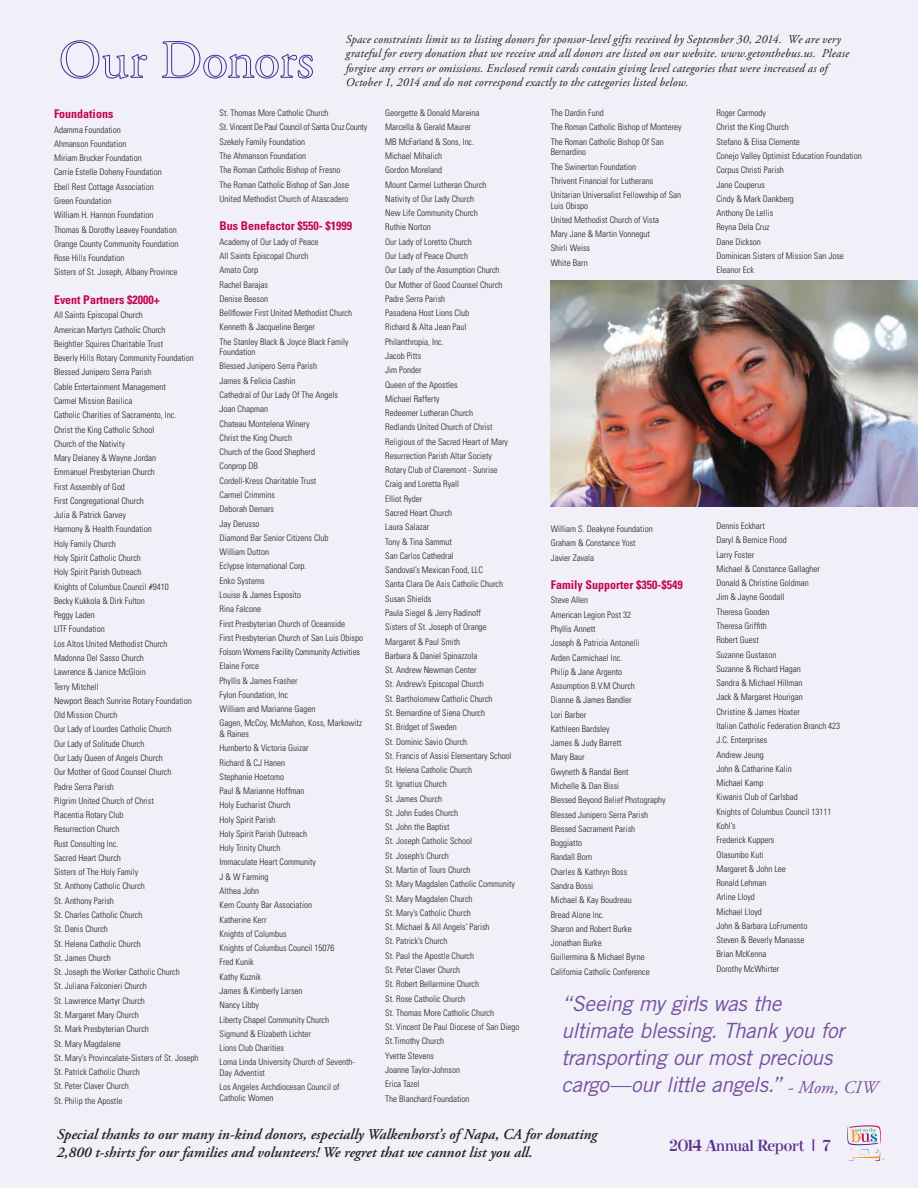
<style>
.page{position:relative;width:918px;height:1188px;background:#f1eff7}
.page>*{position:absolute;margin:0;border:0;box-sizing:border-box;transform-origin:0 0}
.t1{font:italic 21px/27px "Trade Gothic";letter-spacing:-.02em;color:#7450a0}
.t2{font:18px "Elroy";letter-spacing:-.01em;color:#5b2e91}
.t3{font:italic 600 15px/18px "Adobe Garamond Pro";color:#231f20}
.t4{font:italic 12px/14.4px "Adobe Garamond Pro";letter-spacing:.015em;color:#231f20}
.t5{font:700 condensed 12px "Univers LT Std";color:#c30456}
.t6{font:300 condensed 9px/14.2px "Univers LT Std";color:#231f20}
.s1{font-family:"Adobe Garamond Pro";font-size:18px}
.s2{font-family:"Clarendon"}
</style>
<div class="page">
<svg style="left:60px;top:40px;width:87px;height:39px"></svg>
<svg style="left:162px;top:41px;width:151px;height:38px"></svg>
<svg style="left:847px;top:1125px;width:37px;height:36px"></svg>
<img style="left:551px;top:281px;width:367px;height:226px">
<p class="t4" style="left:346px;top:32px;width:505px">Space constraints limit us to listing donors for sponsor-level gifts received by September 30, 2014. We are very grateful for every donation that we receive and all donors are listed on our website. www.getonthebus.us. Please forgive any errors or omissions. Enclosed remit cards contain giving level categories that were increased as of October 1, 2014 and do not correspond exactly to the categories listed below.</p>
<p class="t6" style="left:220px;top:106px;width:149px">St. Thomas More Catholic Church<br>St. Vincent De Paul Council of Santa Cruz County Szekely Family Foundation<br>The Ahmanson Foundation<br>The Roman Catholic Bishop of Fresno<br>The Roman Catholic Bishop of San Jose United Methodist Church of Atascadero</p>
<h3 class="t5" style="left:220px;top:219px;width:134px">Bus Benefactor $550- $1999</h3>
<p class="t6" style="left:220px;top:234px;width:134px">Academy of Our Lady of Peace<br>All Saints Episcopal Church<br>Amato Corp<br>Rachel Barajas<br>Denise Beeson<br>Bellflower First United Methodist Church<br>Kenneth &amp; Jacqueline Berger<br>The Stanley Black &amp; Joyce Black Family</p>
<p class="t6" style="left:220px;top:345px;width:145px">Foundation<br>Blessed Junipero Serra Parish<br>James &amp; Felicia Cashin<br>Cathedral of Our Lady Of The Angels<br>Joan Chapman<br>Chateau Montelena Winery<br>Christ the King Church<br>Church of the Good Shepherd<br>Conprop DB<br>Cordell-Kress Charitable Trust<br>Carmel Crimmins<br>Deborah Demars<br>Jay Derusso<br>Diamond Bar Senior Citizens Club<br>William Dutton<br>Eclypse International Corp.<br>Enko Systems<br>Louise &amp; James Esposito<br>Rina Falcone<br>First Presbyterian Church of Oceanside<br>First Presbyterian Church of San Luis Obispo<br>Folsom Womens Facility Community Activities<br>Elaine Force<br>Phyllis &amp; James Frasher<br>Fylon Foundation, Inc<br>William and Marianne Gagen<br>Gagen, McCoy, McMahon, Koss, Markowitz</p>
<p class="t6" style="left:220px;top:727px;width:137px">&amp; Raines<br>Humberto &amp; Victoria Guizar<br>Richard &amp; CJ Hanen<br>Stephanie Hoetomo<br>Paul &amp; Marianne Hoffman<br>Holy Eucharist Church<br>Holy Spirit Parish<br>Holy Spirit Parish Outreach<br>Holy Trinity Church<br>Immaculate Heart Community<br>J &amp; W Farming<br>Althea John<br>Kern County Bar Association<br>Katherine Kerr<br>Knights of Columbus<br>Knights of Columbus Council 15076<br>Fred Kunik<br>Kathy Kuznik<br>James &amp; Kimberly Larsen<br>Nancy Libby<br>Liberty Chapel Community Church<br>Sigmund &amp; Elizabeth Lichter<br>Lions Club Charities<br>Loma Linda University Church of Seventh-</p>
<p class="t6" style="left:220px;top:1066px;width:121px">Day Adventist<br>Los Angeles Archdiocesan Council of</p>
<p class="t6" style="left:220px;top:1090px;width:55px">Catholic Women</p>
<p class="t6" style="left:385px;top:106px;width:136px">Georgette &amp; Donald Mareina<br>Marcella &amp; Gerald Maurer<br>MB McFarland &amp; Sons, Inc.<br>Michael Mihalich<br>Gordon Moreland<br>Mount Carmel Lutheran Church<br>Nativity of Our Lady Church<br>New Life Community Church<br>Ruthie Norton<br>Our Lady of Loretto Church<br>Our Lady of Peace Church<br>Our Lady of the Assumption Church<br>Our Mother of Good Counsel Church<br>Padre Serra Parish<br>Pasadena Host Lions Club<br>Richard &amp; Alta Jean Paul<br>Philanthropia, Inc.<br>Jacob Pitts<br>Jim Ponder<br>Queen of the Apostles<br>Michael Rafferty<br>Redeemer Lutheran Church<br>Redlands United Church of Christ<br>Religious of the Sacred Heart of Mary<br>Resurrection Parish Altar Society<br>Rotary Club of Claremont - Sunrise<br>Craig and Loretta Ryall<br>Elliot Ryder<br>Sacred Heart Church<br>Laura Salazar<br>Tony &amp; Tina Sammut<br>San Carlos Cathedral<br>Sandoval’s Mexican Food, LLC<br>Santa Clara De Asis Catholic Church<br>Susan Shields<br>Paula Siegel &amp; Jerry Radinoff<br>Sisters of St. Joseph of Orange<br>Margaret &amp; Paul Smith<br>Barbara &amp; Daniel Spinazzola<br>St. Andrew Newman Center<br>St. Andrew’s Episcopal Church<br>St. Bartholomew Catholic Church<br>St. Bernardine of Siena Church<br>St. Bridget of Sweden<br>St. Dominic Savio Church<br>St. Francis of Assisi Elementary School<br>St. Helena Catholic Church<br>St. Ignatius Church<br>St. James Church<br>St. John Eudes Church<br>St. John the Baptist<br>St. Joseph Catholic School<br>St. Joseph’s Church<br>St. Martin of Tours Church<br>St. Mary Magdalen Catholic Community<br>St. Mary Magdalen Church<br>St. Mary’s Catholic Church<br>St. Michael &amp; All Angels’ Parish<br>St. Patrick’s Church<br>St. Paul the Apostle Church<br>St. Peter Claver Church<br>St. Robert Bellarmine Church<br>St. Rose Catholic Church<br>St. Thomas More Catholic Church<br>St. Vincent De Paul Diocese of San Diego<br>St.Timothy Church<br>Yvette Stevens<br>Joanne Taylor-Johnson<br>Erica Tazel<br>The Blanchard Foundation</p>
<p class="t6" style="left:551px;top:106px;width:132px">The Dardin Fund<br>The Roman Catholic Bishop of Monterey<br>The Roman Catholic Bishop Of San</p>
<p class="t6" style="left:716px;top:106px;width:147px">Roger Carmody<br>Christ the King Church<br>Stefano &amp; Elisa Clemente<br>Conejo Valley Optimist Education Foundation<br>Corpus Christi Parish<br>Jane Couperus<br>Cindy &amp; Mark Dankberg<br>Anthony De Lellis<br>Reyna Dela Cruz<br>Dane Dickson<br>Dominican Sisters of Mission San Jose<br>Eleanor Eck</p>
<h3 class="t5" style="left:54px;top:107px;width:61px">Foundations</h3>
<p class="t6" style="left:54px;top:122px;width:126px">Adamma Foundation<br>Ahmanson Foundation<br>Miriam Brucker Foundation<br>Carrie Estelle Doheny Foundation<br>Ebell Rest Cottage Association<br>Green Foundation<br>William H. Hannon Foundation<br>Thomas &amp; Dorothy Leavey Foundation<br>Orange County Community Foundation<br>Rose Hills Foundation<br>Sisters of St. Joseph, Albany Province</p>
<h3 class="t5" style="left:54px;top:292px;width:107px">Event Partners $2000+</h3>
<p class="t6" style="left:54px;top:308px;width:146px">All Saints Episcopal Church<br>American Martyrs Catholic Church<br>Beightler Squires Charitable Trust<br>Beverly Hills Rotary Community Foundation<br>Blessed Junipero Serra Parish<br>Cable Entertainment Management<br>Carmel Mission Basilica<br>Catholic Charities of Sacramento, Inc.<br>Christ the King Catholic School<br>Church of the Nativity<br>Mary Delaney &amp; Wayne Jordan<br>Emmanuel Presbyterian Church<br>First Assembly of God<br>First Congregational Church<br>Julia &amp; Patrick Garvey<br>Harmony &amp; Health Foundation<br>Holy Family Church<br>Holy Spirit Catholic Church<br>Holy Spirit Parish Outreach<br>Knights of Columbus Council #9410<br>Becky Kukkola &amp; Dirk Fulton<br>Peggy Laden<br>LITF Foundation<br>Los Altos United Methodist Church<br>Madonna Del Sasso Church<br>Lawrence &amp; Janice McGloin<br>Terry Mitchell<br>Newport Beach Sunrise Rotary Foundation<br>Old Mission Church<br>Our Lady of Lourdes Catholic Church<br>Our Lady of Solitude Church<br>Our Lady Queen of Angels Church<br>Our Mother of Good Counsel Church<br>Padre Serra Parish<br>Pilgrim United Church of Christ<br>Placentia Rotary Club<br>Resurrection Church<br>Rust Consulting Inc.<br>Sacred Heart Church<br>Sisters of The Holy Family<br>St. Anthony Catholic Church<br>St. Anthony Parish<br>St. Charles Catholic Church<br>St. Denis Church<br>St. Helena Catholic Church<br>St. James Church<br>St. Joseph the Worker Catholic Church<br>St. Juliana Falconieri Church<br>St. Lawrence Martyr Church<br>St. Margaret Mary Church<br>St. Mark Presbyterian Church<br>St. Mary Magdalene<br>St. Mary’s Provincalate-Sisters of St. Joseph<br>St. Patrick Catholic Church<br>St. Peter Claver Church<br>St. Philip the Apostle</p>
<p class="t6" style="left:551px;top:145px;width:132px">Bernardino<br>The Swinerton Foundation<br>Thrivent Financial for Lutherans<br>Unitarian Universalist Fellowship of San</p>
<p class="t6" style="left:551px;top:198px;width:110px">Luis Obispo<br>United Methodist Church of Vista<br>Mary Jane &amp; Martin Vonnegut<br>Shirli Weiss<br>White Barn</p>
<p class="t6" style="left:716px;top:519px;width:125px">Dennis Eckhart<br>Daryl &amp; Bernice Flood<br>Larry Foster<br>Michael &amp; Constance Gallagher<br>Donald &amp; Christine Goldman<br>Jim &amp; Jayne Goodall<br>Theresa Gooden<br>Theresa Griffith<br>Robert Guest<br>Suzanne Gustason<br>Suzanne &amp; Richard Hagan<br>Sandra &amp; Michael Hillman<br>Jack &amp; Margaret Hourigan<br>Christine &amp; James Hoxter<br>Italian Catholic Federation Branch 423<br>J.C. Enterprises<br>Andrew Jeung<br>John &amp; Catharine Kalin<br>Michael Kamp<br>Kiwanis Club of Carlsbad<br>Knights of Columbus Council 13111<br>Kohl’s<br>Frederick Kuppers<br>Olasumbo Kuti<br>Margaret &amp; John Lee<br>Ronald Lehman<br>Arline Lloyd<br>Michael Lloyd<br>John &amp; Barbara LoFrumento<br>Steven &amp; Beverly Manasse<br>Brian McKenna<br>Dorothy McWhirter</p>
<p class="t6" style="left:551px;top:522px;width:103px">William S. Deakyne Foundation<br>Graham &amp; Constance Yost<br>Javier Zavala</p>
<h3 class="t5" style="left:551px;top:577px;width:133px">Family Supporter $350-$549</h3>
<p class="t6" style="left:551px;top:593px;width:116px">Steve Allen<br>American Legion Post 32<br>Phyllis Annett<br>Joseph &amp; Patricia Antonelli<br>Arden Carmichael Inc.<br>Philip &amp; Jane Argento<br>Assumption B.V.M Church<br>Dianne &amp; James Bandler<br>Lori Barber<br>Kathleen Bardsley<br>James &amp; Judy Barrett<br>Mary Baur<br>Gwyneth &amp; Randal Bent<br>Michelle &amp; Dan Bissi<br>Blessed Beyond Belief Photography<br>Blessed Junipero Serra Parish<br>Blessed Sacrament Parish<br>Boggiatto<br>Randall Born<br>Charles &amp; Kathryn Boss<br>Sandra Bossi<br>Michael &amp; Kay Boudreau<br>Bread Alone Inc.<br>Sharon and Robert Burke<br>Jonathan Burke<br>Guillermina &amp; Michael Byrne<br>California Catholic Conference</p>
<h1 class="t1" style="left:562px;top:990px;width:317px">“Seeing my girls was the<br>ultimate blessing. Thank you for transporting our most precious cargo—our little angels.” <span class="s1">- Mom, CIW</span></h1>
<h3 class="t3" style="left:57px;top:1126px;width:542px">Special thanks to our many in-kind donors, especially Walkenhorst’s of Napa, CA for donating<br>2,800 t-shirts for our families and volunteers! We regret that we cannot list you all.</h3>
<h2 class="t2" style="left:670px;top:1137px;width:163px">2014 Annual Report <span class="s2">|</span> 7</h2>
</div>
